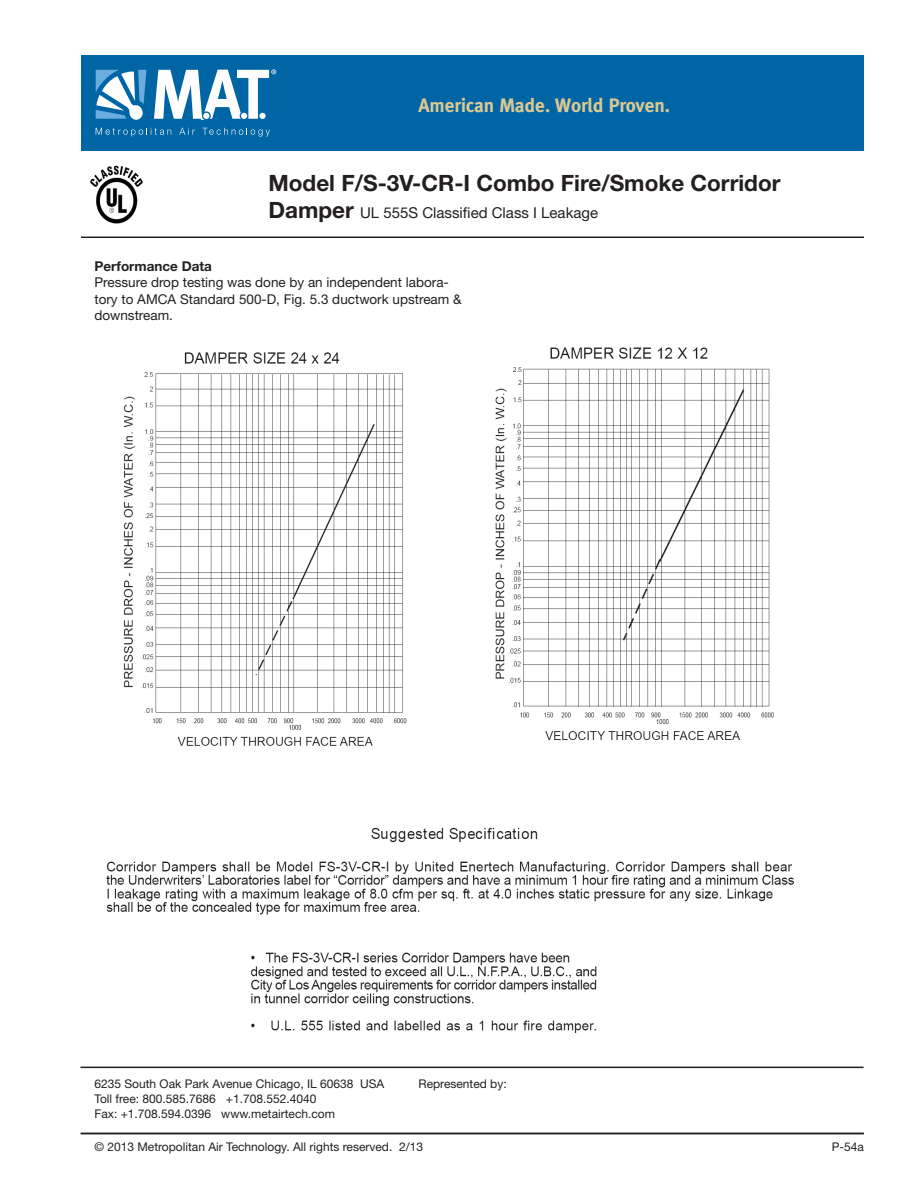
<style>
.page{position:relative;width:918px;height:1188px;background:#fff}
.page>*{position:absolute;margin:0;border:0;box-sizing:border-box;transform-origin:0 0}
.t1{font:700 22.5px "Helvetica Neue";color:#231f20}
.t2{font:700 19.5px "Meta";color:#dbc893}
.t3{font:15px "Helvetica Neue";color:#231f20}
.t4{font:13.5px/16.5px "Helvetica Neue";color:#231f20}
.t5{font:700 13.5px "Helvetica Neue";color:#231f20}
.t6{font:12px/15px "Helvetica Neue";color:#231f20}
.s1{font-weight:700;font-size:22.5px}
</style>
<div class="page">
<div style="left:82px;top:55px;width:782px;height:96px;background:#0065a4"></div>
<img style="left:90px;top:165px;width:53px;height:59px">
<hr style="left:81px;top:237px;width:783px;height:1px;background:#231f20">
<svg style="left:96px;top:128px;width:75px;height:9px"></svg>
<svg style="left:179px;top:128px;width:16px;height:7px"></svg>
<svg style="left:202px;top:128px;width:68px;height:9px"></svg>
<svg style="left:96px;top:70px;width:50px;height:50px"></svg>
<svg style="left:154px;top:69px;width:122px;height:51px"></svg>
<div style="left:259px;top:112px;width:7px;height:8px;background:#fff;border-radius:50%"></div>
<div style="left:258px;top:111px;width:9px;height:9px;border:1px solid #0065a4;border-radius:50%"></div>
<hr style="left:81px;top:1133px;width:783px;height:1px;background:#231f20">
<hr style="left:81px;top:1067px;width:783px;height:1px;background:#231f20">
<img style="left:106px;top:347px;width:689px;height:686px">
<h2 class="t2" style="left:418px;top:94px;width:253px">American Made. World Proven.</h2>
<h1 class="t1" style="left:268px;top:169px;width:514px">Model F/S-3V-CR-I Combo Fire/Smoke Corridor</h1>
<p class="t3" style="left:268px;top:204px;width:331px"><span class="s1">Damper</span> UL 555S Classified Class I Leakage</p>
<p class="t5" style="left:94px;top:258px;width:119px">Performance Data</p>
<p class="t4" style="left:94px;top:274px;width:369px">Pressure drop testing was done by an independent labora&shy;tory to AMCA Standard 500-D, Fig. 5.3 ductwork upstream &amp; downstream.</p>
<p class="t6" style="left:94px;top:1076px;width:291px">6235 South Oak Park Avenue Chicago, IL 60638 USA</p>
<p class="t6" style="left:418px;top:1076px;width:90px">Represented by:</p>
<p class="t6" style="left:94px;top:1091px;width:242px">Toll free: 800.585.7686 +1.708.552.4040<br>Fax: +1.708.594.0396 www.metairtech.com</p>
<p class="t6" style="left:94px;top:1139px;width:330px">© 2013 Metropolitan Air Technology. All rights reserved. 2/13</p>
<p class="t6" style="left:832px;top:1139px;width:34px">P-54a</p>
</div>
